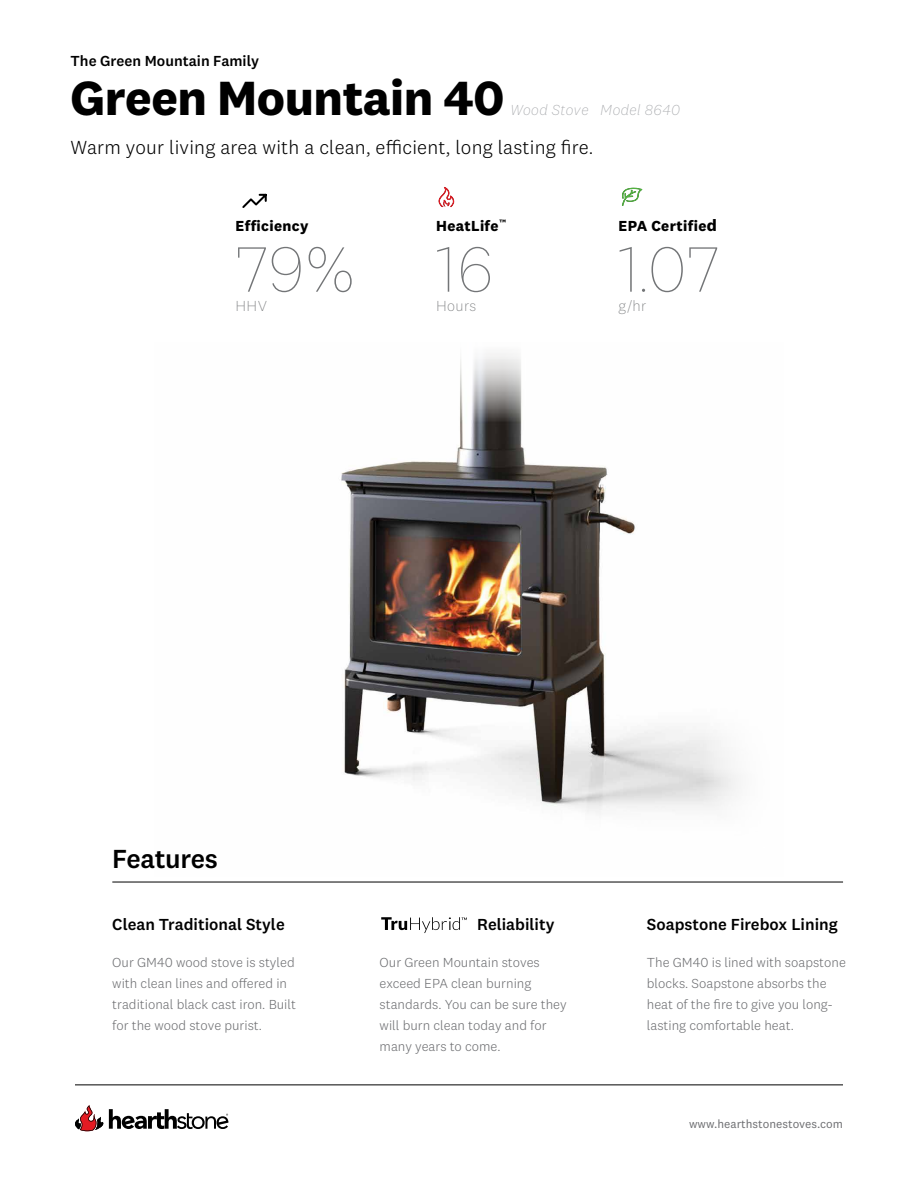
<style>
.page{position:relative;width:918px;height:1188px;background:#fff}
.page>*{position:absolute;margin:0;border:0;box-sizing:border-box;transform-origin:0 0}
.t1{font:100 66.3px "National 2";color:#737577}
.t2{font:700 49.8px "National 2";letter-spacing:-.01em;color:#000}
.t3{font:500 27.15px "National 2";letter-spacing:-.015em;color:#000}
.t4{font:300 19.65px "National 2";letter-spacing:.01em;color:#000}
.t5{font:500 16.65px "National 2";color:#000}
.t6{font:700 15.15px "National 2";letter-spacing:.025em;color:#000}
.t7{font:500 15.15px "National 2";color:#000}
.t8{font:italic 200 15.15px "National 2";letter-spacing:.03em;color:#a5a7aa}
.t9{font:200 15.15px "National 2";letter-spacing:.025em;color:#737577}
.t10{font:300 13.5px/21.1px "National 2";color:#6d6e71}
.t11{font:12px "National 2";color:#6d6e71}
.s1{font-size:16.65px}
</style>
<div class="page">
<hr style="left:75px;top:1084px;width:768px;height:1px;background:#000">
<svg style="left:75px;top:1105px;width:28px;height:26px"></svg>
<svg style="left:109px;top:1109px;width:119px;height:20px"></svg>
<img style="left:147px;top:353px;width:642px;height:529px">
<svg style="left:381px;top:917px;width:86px;height:16px"></svg>
<svg style="left:438px;top:187px;width:17px;height:21px"></svg>
<svg style="left:622px;top:187px;width:21px;height:19px"></svg>
<svg style="left:242px;top:193px;width:25px;height:15px"></svg>
<hr style="left:112px;top:882px;width:731px;height:1px;background:#000">
<p class="t7" style="left:71px;top:52px;width:190px">The Green Mountain Family</p>
<h2 class="t2" style="left:71px;top:67px;width:435px">Green Mountain 40</h2>
<p class="t8" style="left:510px;top:101px;width:171px">Wood Stove Model 8640</p>
<h3 class="t4" style="left:71px;top:136px;width:524px">Warm your living area with a clean, efficient, long lasting fire.</h3>
<p class="t6" style="left:236px;top:217px;width:74px">Efficiency</p>
<p class="t6" style="left:436px;top:217px;width:72px">HeatLife<sup>™</sup></p>
<p class="t6" style="left:619px;top:217px;width:100px">EPA Certifie<span class="s1">d</span></p>
<h1 class="t1" style="left:236px;top:233px;width:260px">79% 16</h1>
<h1 class="t1" style="left:619px;top:233px;width:102px">1.07</h1>
<p class="t9" style="left:236px;top:298px;width:33px">HHV</p>
<p class="t9" style="left:436px;top:298px;width:42px">Hours</p>
<p class="t9" style="left:619px;top:298px;width:29px">g/hr</p>
<h3 class="t3" style="left:112px;top:842px;width:107px">Features</h3>
<p class="t5" style="left:112px;top:914px;width:174px">Clean Traditional Style</p>
<p class="t5" style="left:477px;top:914px;width:79px">Reliability</p>
<p class="t5" style="left:647px;top:914px;width:192px">Soapstone Firebox Lining</p>
<p class="t10" style="left:112px;top:951px;width:185px">Our GM40 wood stove is styled with clean lines and offered in traditional black cast iron. Built for the wood stove purist.</p>
<p class="t10" style="left:380px;top:951px;width:189px">Our Green Mountain stoves exceed EPA clean burning standards. You can be sure they will burn clean today and for many years to come.</p>
<p class="t10" style="left:647px;top:951px;width:201px">The GM40 is lined with soapstone blocks. Soapstone absorbs the heat of the fire to give you long&shy;lasting comfortable heat.</p>
<p class="t11" style="left:689px;top:1117px;width:155px">www.hearthstonestoves.com</p>
</div>
